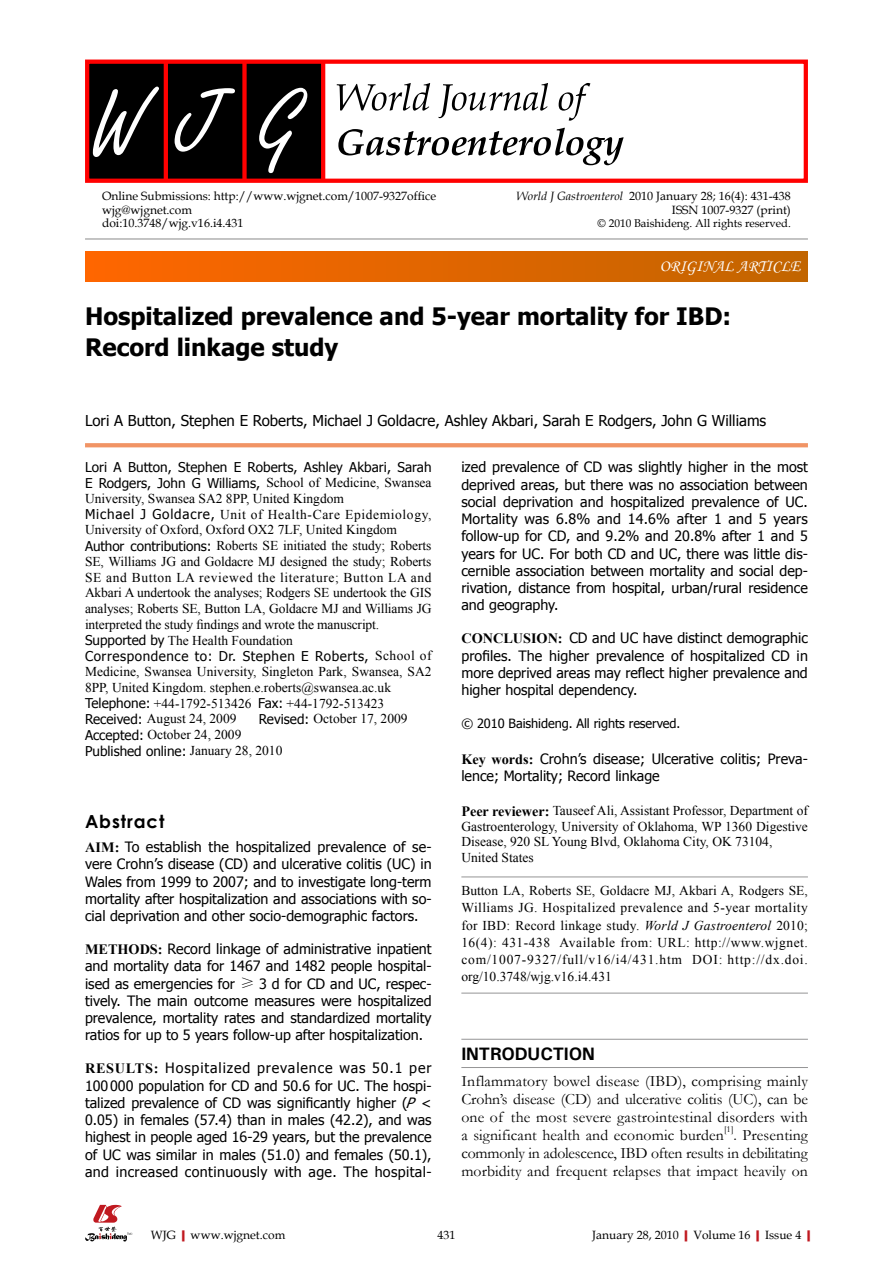
<style>
.page{position:relative;width:893px;height:1263px;background:#fff}
.page>*{position:absolute;margin:0;border:0;box-sizing:border-box;transform-origin:0 0}
.t1{font:700 24px/31.5px "Tahoma";color:#000}
.t2{font:700 18px "Univers";letter-spacing:-.01em;color:#000}
.t3{font:700 18px "Century Gothic";letter-spacing:.05em;color:#000}
.t4{font:16.5px "Monotype Corsiva";color:#fff}
.t5{font:15.75px/18px "Garamond";letter-spacing:.005em;color:#000;text-align:justify}
.t6{font:15px "Tahoma";color:#000}
.t7{font:14.25px/17.2px "Tahoma";color:#000;text-align:justify}
.t8{font:13.5px/15.8px "Times New Roman";color:#000}
.t9{font:13.5px "Tahoma";letter-spacing:.005em;color:#000}
.t10{font:13.5px "Tahoma";letter-spacing:.045em;color:#000}
.t11{font:12.75px "Tahoma";letter-spacing:-.005em;color:#000}
.t12{font:12px/13.5px "Book Antiqua";color:#000;text-align:right}
.t13{font:11.25px "Book Antiqua";color:#000}
.t14{font:9.15px "Garamond";color:#000}
.s1{font-style:italic}
.s2{font-family:"Tahoma"}
.s3{font-family:"Times New Roman"}
.s4{font-family:"Times New Roman";font-weight:700}
.s5{font-weight:700;font-size:14.25px}
.s6{font-family:"Sim Sun"}
.s7{font-weight:700;color:#c01920}
</style>
<div class="page">
<div style="left:85px;top:252px;width:723px;height:29px;background:linear-gradient(to right,#f60,#c16500)"></div>
<hr style="left:85px;top:239px;width:723px;height:1px;background:#898989">
<svg style="left:85px;top:443px;width:723px;height:4px;background:#f1976a"></svg>
<svg style="left:85px;top:1205px;width:48px;height:36px"></svg>
<div style="left:87px;top:61px;width:236px;height:121px;background:#000"></div>
<hr style="left:164px;top:61px;width:4px;height:121px;background:#f00">
<div style="left:242px;top:61px;width:5px;height:121px;background:#f00"></div>
<hr style="left:321px;top:61px;width:4px;height:121px;background:#f00">
<div style="left:85px;top:60px;width:723px;height:123px;border:4px solid #f00"></div>
<svg style="left:259px;top:88px;width:48px;height:85px"></svg>
<svg style="left:175px;top:88px;width:60px;height:64px"></svg>
<svg style="left:93px;top:87px;width:66px;height:70px"></svg>
<svg style="left:337px;top:83px;width:253px;height:38px"></svg>
<svg style="left:338px;top:128px;width:286px;height:37px"></svg>
<hr style="left:461px;top:1039px;width:347px;height:1px;background:#949495">
<hr style="left:461px;top:1067px;width:347px;height:1px;background:#949495">
<hr style="left:461px;top:877px;width:347px;height:1px;background:#949495">
<hr style="left:461px;top:993px;width:347px;height:1px;background:#949495">
<p class="t12" style="left:102px;top:189px;width:336px;text-align:left">Online Submissions: http://www.wjgnet.com/1007-9327office wjg@wjgnet.com<br>doi:10.3748/wjg.v16.i4.431</p>
<p class="t12" style="left:517px;top:189px;width:276px"><span class="s1">World J Gastroenterol</span> 2010 January 28; 16(4): 431-438<br>ISSN 1007-9327 (print)</p>
<p class="t13" style="left:598px;top:215px;width:195px">© 2010 Baishideng. All rights reserved.</p>
<p class="t4" style="left:660px;top:256px;width:142px">ORIGINAL ARTICLE</p>
<h1 class="t1" style="left:85px;top:298px;width:648px">Hospitalized prevalence and 5-year mortality for IBD:<br>Record linkage study</h1>
<p class="t6" style="left:85px;top:410px;width:683px">Lori A Button, Stephen E Roberts, Michael J Goldacre, Ashley Akbari, Sarah E Rodgers, John G Williams</p>
<p class="t9" style="left:85px;top:458px;width:348px">Lori A Button, Stephen E Roberts, Ashley Akbari, Sarah</p>
<p class="t8" style="left:85px;top:474px;width:348px"><span class="s2">E Rodgers, John G Williams,</span> School of Medicine, Swansea University, Swansea SA2 8PP, United Kingdom<br><span class="s2">Michael J Goldacre,</span> Unit of Health-Care Epidemiology, University of Oxford, Oxford OX2 7LF, United Kingdom <span class="s2">Author contributions:</span> Roberts SE initiated the study; Roberts SE, Williams JG and Goldacre MJ designed the study; Roberts SE and Button LA reviewed the literature; Button LA and Akbari A undertook the analyses; Rodgers SE undertook the GIS analyses; Roberts SE, Button LA, Goldacre MJ and Williams JG interpreted the study findings and wrote the manuscript.<br><span class="s2">Supported by</span> The Health Foundation</p>
<p class="t10" style="left:85px;top:647px;width:348px">Correspondence to: Dr. Stephen E Roberts, <span class="s3">School of</span></p>
<p class="t8" style="left:85px;top:663px;width:348px">Medicine, Swansea University, Singleton Park, Swansea, SA2<br>8PP, United Kingdom. stephen.e.roberts@swansea.ac.uk <span class="s2">Telephone:</span> +44-1792-513426 <span class="s2">Fax:</span> +44-1792-513423<br><span class="s2">Received:</span> August 24, 2009</p>
<p class="t7" style="left:461px;top:458px;width:348px">ized prevalence of CD was slightly higher in the most deprived areas, but there was no association between social deprivation and hospitalized prevalence of UC.<br>Mortality was 6.8% and 14.6% after 1 and 5 years follow-up for CD, and 9.2% and 20.8% after 1 and 5 years for UC. For both CD and UC, there was little dis&shy;cernible association between mortality and social dep&shy;rivation, distance from hospital, urban/rural residence and geography.</p>
<p class="t7" style="left:461px;top:629px;width:348px"><span class="s4">CONCLUSION:</span> CD and UC have distinct demographic profiles. The higher prevalence of hospitalized CD in more deprived areas may reflect higher prevalence and higher hospital dependency.</p>
<p class="t11" style="left:461px;top:715px;width:221px">© 2010 Baishideng. All rights reserved.</p>
<p class="t7" style="left:461px;top:750px;width:347px"><span class="s4">Key words:</span> Crohn’s disease; Ulcerative colitis; Preva&shy;lence; Mortality; Record linkage</p>
<p class="t8" style="left:461px;top:803px;width:348px"><span class="s5">Peer reviewer:</span> Tauseef Ali, Assistant Professor, Department of Gastroenterology, University of Oklahoma, WP 1360 Digestive Disease, 920 SL Young Blvd, Oklahoma City, OK 73104, United States</p>
<p class="t8" style="left:461px;top:882px;width:348px;line-height:17.2px;text-align:justify">Button LA, Roberts SE, Goldacre MJ, Akbari A, Rodgers SE, Williams JG. Hospitalized prevalence and 5-year mortality for IBD: Record linkage study. <span class="s1">World J Gastroenterol</span> 2010; 16(4): 431-438 Available from: URL: http://www.wjgnet. com/1007-9327/full/v16/i4/431.htm DOI: http://dx.doi. org/10.3748/wjg.v16.i4.431</p>
<p class="t8" style="left:259px;top:711px;width:150px"><span class="s2">Revised:</span> October 17, 2009</p>
<p class="t8" style="left:85px;top:726px;width:158px"><span class="s2">Accepted:</span> October 24, 2009</p>
<p class="t9" style="left:85px;top:742px;width:199px">Published online: <span class="s3">January 28, 2010</span></p>
<p class="t3" style="left:85px;top:808px;width:81px">Abstract</p>
<p class="t7" style="left:85px;top:837px;width:348px"><span class="s4">AIM:</span> To establish the hospitalized prevalence of se&shy;vere Crohn’s disease (CD) and ulcerative colitis (UC) in Wales from 1999 to 2007; and to investigate long-term mortality after hospitalization and associations with so&shy;cial deprivation and other socio-demographic factors.</p>
<p class="t7" style="left:85px;top:939px;width:348px"><span class="s4">METHODS:</span> Record linkage of administrative inpatient and mortality data for 1467 and 1482 people hospital&shy;ised as emergencies for <span class="s6">≥</span> 3 d for CD and UC, respec&shy;tively. The main outcome measures were hospitalized prevalence, mortality rates and standardized mortality ratios for up to 5 years follow-up after hospitalization.</p>
<p class="t7" style="left:85px;top:1059px;width:348px"><span class="s4">RESULTS:</span> Hospitalized prevalence was 50.1 per 100000 population for CD and 50.6 for UC. The hospi&shy;talized prevalence of CD was significantly higher (<span class="s1">P</span>&lt; 0.05) in females (57.4) than in males (42.2), and was highest in people aged 16-29 years, but the prevalence of UC was similar in males (51.0) and females (50.1), and increased continuously with age. The hospital-</p>
<p class="t2" style="left:461px;top:1042px;width:135px">INTRODUCTION</p>
<p class="t5" style="left:461px;top:1071px;width:348px">Inflammatory bowel disease (IBD), comprising mainly Crohn’s disease (CD) and ulcerative colitis (UC), can be one of the most severe gastrointestinal disorders with a significant health and economic burden</p>
<p class="t14" style="left:724px;top:1123px;width:11px">[1]</p>
<p class="t5" style="left:461px;top:1125px;width:348px;text-indent:272px">. Presenting commonly in adolescence, IBD often results in debilitating morbidity and frequent relapses that impact heavily on</p>
<p class="t12" style="left:151px;top:1227px;width:136px">WJG<span class="s7">|</span>www.wjgnet.com</p>
<p class="t12" style="left:437px;top:1227px;width:19px">431</p>
<p class="t12" style="left:592px;top:1227px;width:225px">January 28, 2010<span class="s7">|</span>Volume 16<span class="s7">|</span>Issue 4<span class="s7">|</span></p>
</div>
